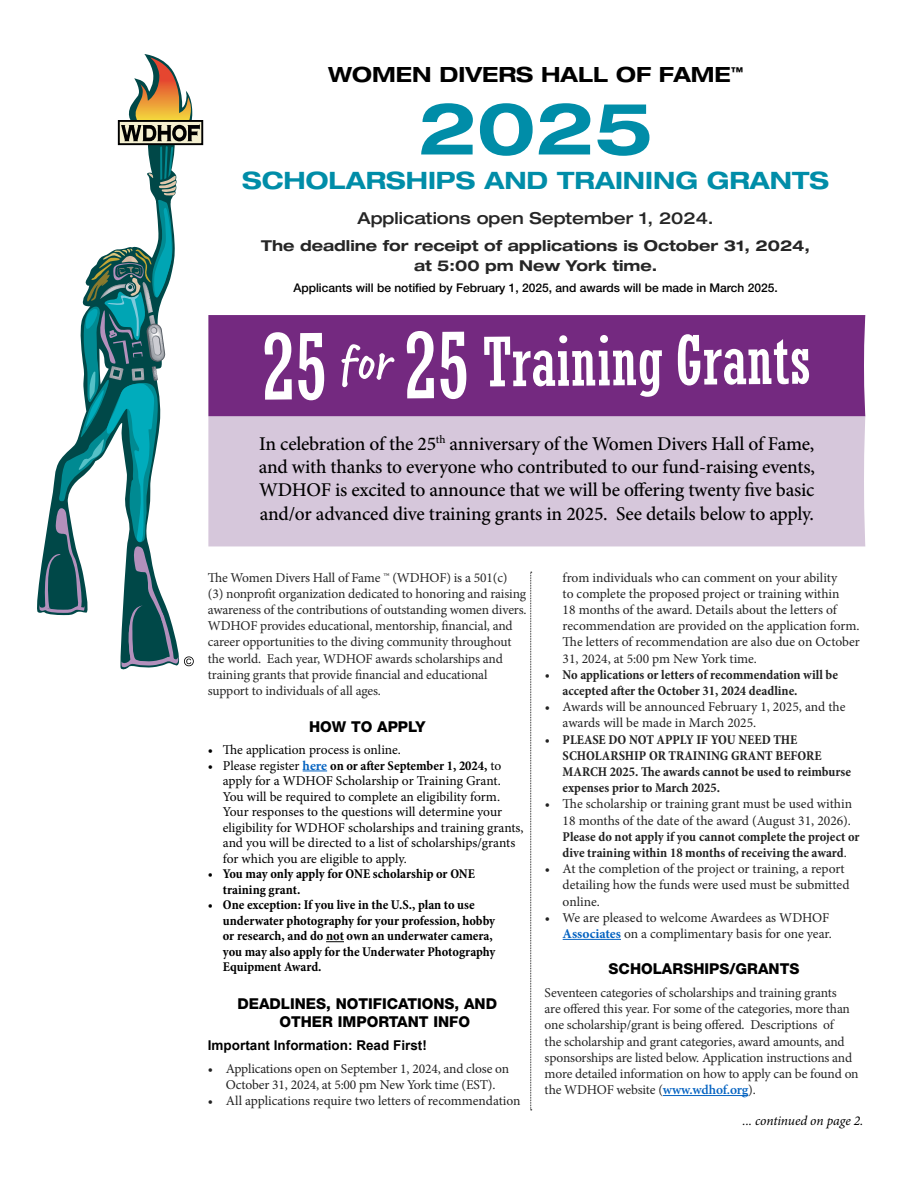
<style>
.page{position:relative;width:918px;height:1188px;background:#fff}
.page>*{position:absolute;margin:0;border:0;box-sizing:border-box;transform-origin:0 0}
.t1{font:700 expanded 72px "Helvetica Neue LT Pro";color:#008da8}
.t2{font:700 expanded 24px "Helvetica Neue LT Pro";color:#008da8}
.t3{font:700 expanded 21px "Helvetica Neue LT Pro";color:#000}
.t4{font:500 19.5px/23.4px "Minion Pro";letter-spacing:-.01em;color:#000;text-align:justify}
.t5{font:500 expanded 16.5px "Helvetica Neue LT Pro";color:#262626}
.t6{font:800 15px/17.2px "Helvetica Neue LT Pro";color:#000}
.t7{font:700 expanded 15px/19.5px "Helvetica Neue LT Pro";color:#262626;text-align:center}
.t8{font:13.5px/16.2px "Minion Pro";letter-spacing:-.005em;color:#222}
.t9{font:13.5px/16.2px "Minion Pro";letter-spacing:-.015em;color:#262626}
.t10{font:13.5px/15.6px "Minion Pro";letter-spacing:-.005em;color:#000}
.t11{font:700 condensed 13.5px/16.2px "Minion Pro";color:#222}
.t12{font:700 condensed 13.5px/15.5px "Minion Pro";letter-spacing:-.005em;color:#000}
.t13{font:700 13.5px "Arial";color:#000}
.t14{font:italic 13.5px "Minion Pro";letter-spacing:-.01em;color:#000}
.t15{font:500 12px "Helvetica Neue LT Pro";color:#000}
.s1{font-weight:700;color:#0563c1}
.s2{font-weight:700;font-stretch:condensed}
.s3{font-weight:400;font-stretch:normal}
.s4{font-weight:600;color:#0563c1}
</style>
<div class="page">
<div style="left:208px;top:416px;width:657px;height:130px;background:#d6c7db"></div>
<svg style="left:530px;top:572px;width:2px;height:538px"></svg>
<svg style="left:303px;top:771px;width:24px;height:1px"></svg>
<svg style="left:326px;top:941px;width:18px;height:1px"></svg>
<hr style="left:563px;top:939px;width:58px;height:1px;background:#0563c1">
<hr style="left:663px;top:1095px;width:85px;height:1px;background:#0563c1">
<div style="left:208px;top:315px;width:657px;height:101px;background:#742980"></div>
<svg style="left:265px;top:331px;width:544px;height:69px"></svg>
<svg style="left:200px;top:120px;width:3px;height:25px"></svg>
<svg style="left:39px;top:54px;width:161px;height:614px"></svg>
<h3 class="t3" style="left:328px;top:61px;width:417px">WOMEN DIVERS HALL OF FAME<sup>™</sup></h3>
<h1 class="t1" style="left:418px;top:82px;width:237px">2025</h1>
<h2 class="t2" style="left:242px;top:165px;width:588px">SCHOLARSHIPS AND TRAINING GRANTS</h2>
<p class="t5" style="left:358px;top:207px;width:358px">Applications open September 1, 2024.</p>
<p class="t7" style="left:261px;top:236px;width:550px">The deadline for receipt of applications is October 31, 2024, at 5:00 pm New York time.</p>
<p class="t15" style="left:293px;top:280px;width:486px">Applicants will be notified by February 1, 2025, and awards will be made in March 2025.</p>
<p class="t4" style="left:259px;top:432px;width:558px">In celebration of the 25<sup>th</sup> anniversary of the Women Divers Hall of Fame, and with thanks to everyone who contributed to our fund-raising events, WDHOF is excited to announce that we will be offering twenty five basic and/or advanced dive training grants in 2025. See details below to apply.</p>
<p class="t9" style="left:208px;top:569px;width:320px">The Women Divers Hall of Fame ™ (WDHOF) is a 501(c)<br>(3) nonprofit organization dedicated to honoring and raising awareness of the contributions of outstanding women divers.<br>WDHOF provides educational, mentorship, financial, and career opportunities to the diving community throughout the world. Each year, WDHOF awards scholarships and training grants that provide financial and educational support to individuals of all ages.</p>
<p class="t6" style="left:309px;top:718px;width:118px">HOW TO APPLY</p>
<p class="t10" style="left:208px;top:742px;width:195px">• The application process is online.</p>
<p class="t10" style="left:223px;top:758px;width:302px;text-indent:-15px">• Please register <span class="s1">here</span> <span class="s2">on or after September 1, 2024,</span> to apply for a WDHOF Scholarship or Training Grant.<br>You will be required to complete an eligibility form.<br>Your responses to the questions will determine your eligibility for WDHOF scholarships and training grants, and you will be directed to a list of scholarships/grants for which you are eligible to apply.</p>
<p class="t12" style="left:223px;top:866px;width:254px;text-indent:-15px">• You may only apply for ONE scholarship or ONE training grant.</p>
<p class="t12" style="left:223px;top:897px;width:274px;text-indent:-15px">• One exception: If you live in the U.S., plan to use underwater photography for your profession, hobby or research, and do not own an underwater camera, you may also apply for the Underwater Photography Equipment Award.</p>
<p class="t6" style="left:279px;top:995px;width:219px;text-indent:-42px">DEADLINES, NOTIFICATIONS, AND<br>OTHER IMPORTANT INFO</p>
<p class="t13" style="left:208px;top:1036px;width:221px">Important Information: Read First!</p>
<p class="t8" style="left:208px;top:1060px;width:303px;text-align:center">• Applications open on September 1, 2024, and close on<br>October 31, 2024, at 5:00 pm New York time (EST).</p>
<p class="t8" style="left:208px;top:1093px;width:314px">• All applications require two letters of recommendation</p>
<p class="t8" style="left:563px;top:569px;width:299px">from individuals who can comment on your ability<br>to complete the proposed project or training within<br>18 months of the award. Details about the letters of recommendation are provided on the application form.<br>The letters of recommendation are also due on October 31, 2024, at 5:00 pm New York time.</p>
<p class="t11" style="left:563px;top:666px;width:277px;text-indent:-18px">• No applications or letters of recommendation will be accepted after the October 31, 2024 deadline.</p>
<p class="t8" style="left:563px;top:699px;width:284px;text-indent:-18px">• Awards will be announced February 1, 2025, and the awards will be made in March 2025.</p>
<p class="t11" style="left:563px;top:731px;width:290px;text-indent:-18px">• PLEASE DO NOT APPLY IF YOU NEED THE SCHOLARSHIP OR TRAINING GRANT BEFORE MARCH 2025. The awards cannot be used to reimburse expenses prior to March 2025.</p>
<p class="t8" style="left:545px;top:796px;width:309px;text-align:right">• The scholarship or training grant must be used within<br>18 months of the date of the award (August 31, 2026).</p>
<p class="t11" style="left:563px;top:828px;width:299px">Please do not apply if you cannot complete the project or dive training within 18 months of receiving the award<span class="s3">.</span></p>
<p class="t8" style="left:563px;top:861px;width:288px;text-indent:-18px">• At the completion of the project or training, a report detailing how the funds were used must be submitted online.</p>
<p class="t8" style="left:545px;top:909px;width:289px;text-align:right">• We are pleased to welcome Awardees as WDHOF<br><span class="s1">Associates</span> on a complimentary basis for one year.</p>
<p class="t6" style="left:609px;top:960px;width:192px">SCHOLARSHIPS/GRANTS</p>
<p class="t9" style="left:545px;top:985px;width:316px">Seventeen categories of scholarships and training grants<br>are offered this year. For some of the categories, more than one scholarship/grant is being offered. Descriptions of<br>the scholarship and grant categories, award amounts, and sponsorships are listed below. Application instructions and more detailed information on how to apply can be found on the WDHOF website (<span class="s4">www.wdhof.org</span>).</p>
<p class="t14" style="left:743px;top:1112px;width:122px">... continued on page 2.</p>
</div>
